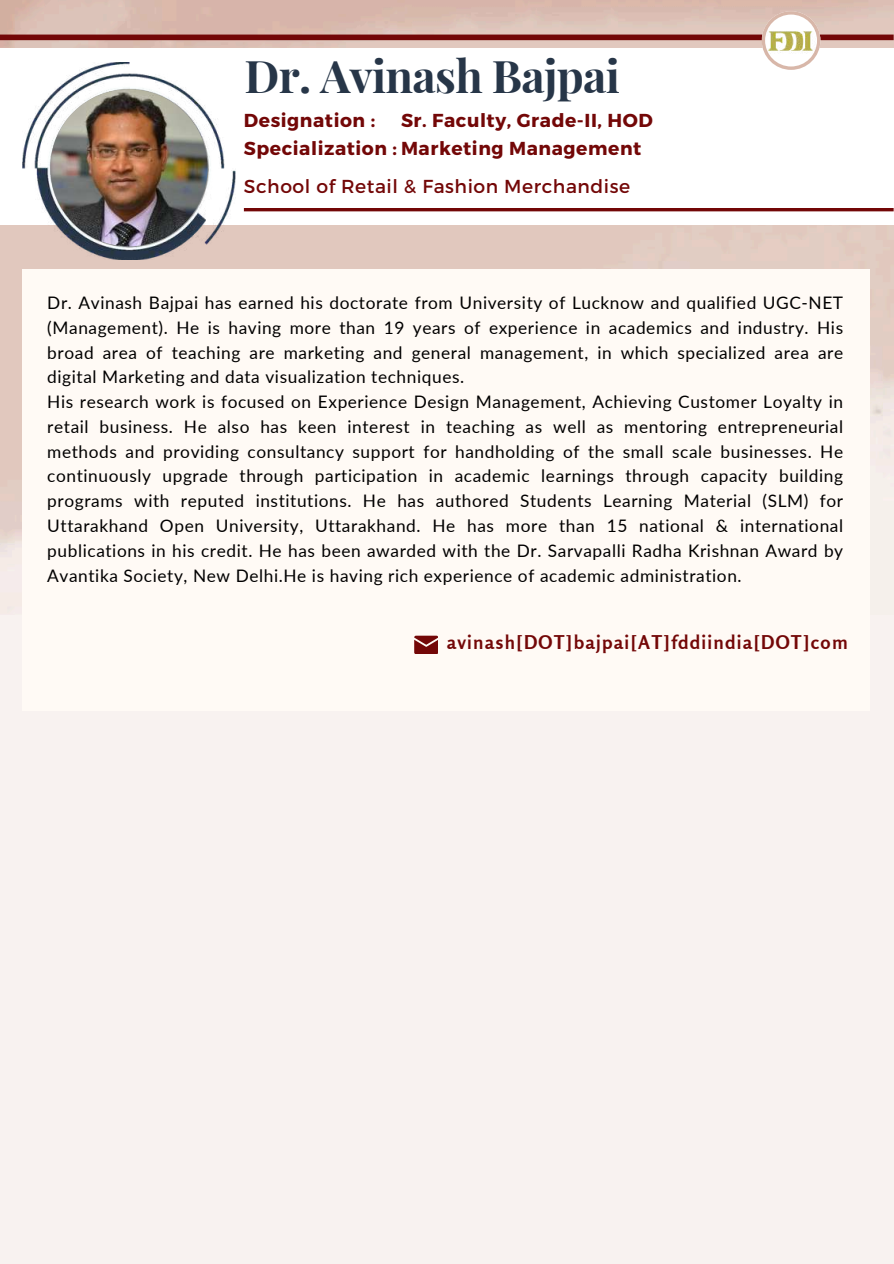
<style>
.page{position:relative;width:894px;height:1264px;background:#fff}
.page>*{position:absolute;margin:0;border:0;box-sizing:border-box;transform-origin:0 0}
.t1{font:700 45px "Playfair Display";letter-spacing:-.015em;color:#273648}
.t2{font:700 18.9px "Rosario";letter-spacing:.065em;color:#730707}
.t3{font:700 18.75px/28.2px "Montserrat";letter-spacing:.03em;color:#730707}
.t4{font:18.75px "Montserrat";letter-spacing:.03em;color:#730707}
.t5{font:17.25px/24.8px "Lato";letter-spacing:.035em;color:#000}
</style>
<div class="page">
<div style="left:0;top:0;width:893px;height:1263px;background:#f8f2f0"></div>
<img style="left:0;top:0;width:893px;height:609px">
<div style="left:0;top:48px;width:893px;height:177px;background:#fff"></div>
<hr style="left:244px;top:208px;width:649px;height:3px;background:#730707">
<div style="left:0;top:35px;width:893px;height:5px;background:#730707"></div>
<img style="left:22px;top:62px;width:213px;height:197px">
<img style="left:50px;top:89px;width:157px;height:157px;border-radius:50%">
<svg style="left:761px;top:11px;width:59px;height:59px"></svg>
<img style="left:764px;top:23px;width:51px;height:36px">
<img style="left:22px;top:269px;width:846px;height:385px">
<svg style="left:414px;top:635px;width:23px;height:18px"></svg>
<h1 class="t1" style="left:244px;top:44px;width:377px">Dr. Avinash Bajpai</h1>
<p class="t3" style="left:244px;top:105px;width:399px">Designation :<br>Specialization : Marketing Management</p>
<p class="t3" style="left:401px;top:105px;width:253px">Sr. Faculty, Grade-II, HOD</p>
<p class="t4" style="left:244px;top:174px;width:388px">School of Retail &amp; Fashion Merchandise</p>
<p class="t5" style="left:47px;top:290px;width:797px">Dr. Avinash Bajpai has earned his doctorate from University of Lucknow and qualified UGC-NET (Management). He is having more than 19 years of experience in academics and industry. His broad area of teaching are marketing and general management, in which specialized area are digital Marketing and data visualization techniques.<br>His research work is focused on Experience Design Management, Achieving Customer Loyalty in retail business. He also has keen interest in teaching as well as mentoring entrepreneurial methods and providing consultancy support for handholding of the small scale businesses. He continuously upgrade through participation in academic learnings through capacity building programs with reputed institutions. He has authored Students Learning Material (SLM) for Uttarakhand Open University, Uttarakhand. He has more than 15 national &amp; international publications in his credit. He has been awarded with the Dr. Sarvapalli Radha Krishnan Award by Avantika Society, New Delhi.He is having rich experience of academic administration.</p>
<p class="t2" style="left:446px;top:630px;width:402px">avinash[DOT]bajpai[AT]fddiindia[DOT]com</p>
</div>
